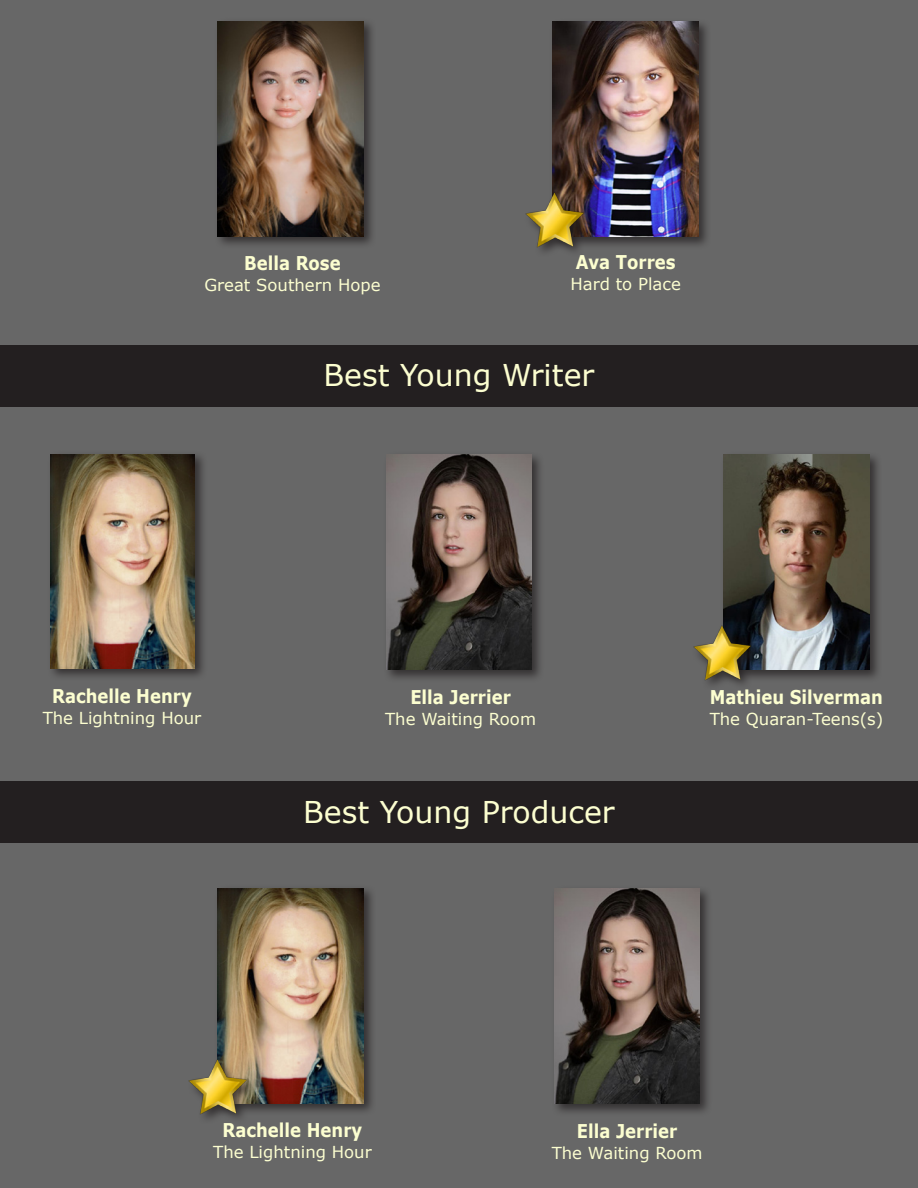
<style>
.page{position:relative;width:918px;height:1188px;background:#676767}
.page>*{position:absolute;margin:0;border:0;box-sizing:border-box;transform-origin:0 0}
.t1{font:30px "Verdana";color:#fcfed0}
.t2{font:700 18.9px "Verdana";color:#fcfed0;scale:.87 1}
.t3{font:16.5px "Verdana";color:#fcfed0}
</style>
<div class="page">
<div style="left:549px;top:18px;width:162px;height:231px;background:#231f20;opacity:.75"></div>
<img style="left:553px;top:21px;width:145px;height:216px">
<div style="left:214px;top:18px;width:162px;height:232px;background:#231f20;opacity:.75"></div>
<img style="left:218px;top:21px;width:145px;height:216px">
<div style="left:383px;top:451px;width:162px;height:232px;background:#231f20;opacity:.75"></div>
<img style="left:386px;top:454px;width:146px;height:216px">
<div style="left:720px;top:451px;width:162px;height:232px;background:#231f20;opacity:.75"></div>
<img style="left:724px;top:454px;width:145px;height:216px">
<div style="left:47px;top:451px;width:161px;height:230px;background:#231f20;opacity:.75"></div>
<img style="left:50px;top:454px;width:145px;height:214px">
<div style="left:0;top:345px;width:918px;height:61px;background:#231f20"></div>
<div style="left:551px;top:885px;width:162px;height:231px;background:#231f20;opacity:.75"></div>
<img style="left:554px;top:888px;width:146px;height:216px">
<div style="left:214px;top:885px;width:162px;height:232px;background:#231f20;opacity:.75"></div>
<img style="left:218px;top:888px;width:145px;height:216px">
<div style="left:0;top:782px;width:918px;height:61px;background:#231f20"></div>
<div style="left:522px;top:189px;width:71px;height:68px;background:#231f20;opacity:.75"></div>
<img style="left:523px;top:188px;width:63px;height:64px">
<div style="left:690px;top:622px;width:71px;height:68px;background:#231f20;opacity:.75"></div>
<img style="left:690px;top:621px;width:64px;height:64px">
<div style="left:186px;top:1056px;width:70px;height:68px;background:#231f20;opacity:.75"></div>
<img style="left:186px;top:1055px;width:63px;height:64px">
<p class="t2" style="left:244px;top:250px;width:112px">Bella Rose</p>
<p class="t3" style="left:204px;top:274px;width:178px">Great Southern Hope</p>
<p class="t2" style="left:576px;top:249px;width:116px">Ava Torres</p>
<p class="t3" style="left:570px;top:273px;width:112px">Hard to Place</p>
<h1 class="t1" style="left:324px;top:355px;width:272px">Best Young Writer</h1>
<p class="t2" style="left:52px;top:683px;width:162px">Rachelle Henry</p>
<p class="t3" style="left:43px;top:707px;width:160px">The Lightning Hour</p>
<p class="t2" style="left:410px;top:684px;width:117px">Ella Jerrier</p>
<p class="t3" style="left:385px;top:707px;width:152px">The Waiting Room</p>
<h1 class="t1" style="left:303px;top:791px;width:313px">Best Young Producer</h1>
<p class="t2" style="left:710px;top:684px;width:200px">Mathieu Silverman</p>
<p class="t3" style="left:710px;top:707px;width:175px">The Quaran-Teens(s)</p>
<p class="t2" style="left:223px;top:1117px;width:162px">Rachelle Henry</p>
<p class="t3" style="left:213px;top:1141px;width:160px">The Lightning Hour</p>
<p class="t2" style="left:577px;top:1117px;width:117px">Ella Jerrier</p>
<p class="t3" style="left:552px;top:1141px;width:152px">The Waiting Room</p>
</div>
